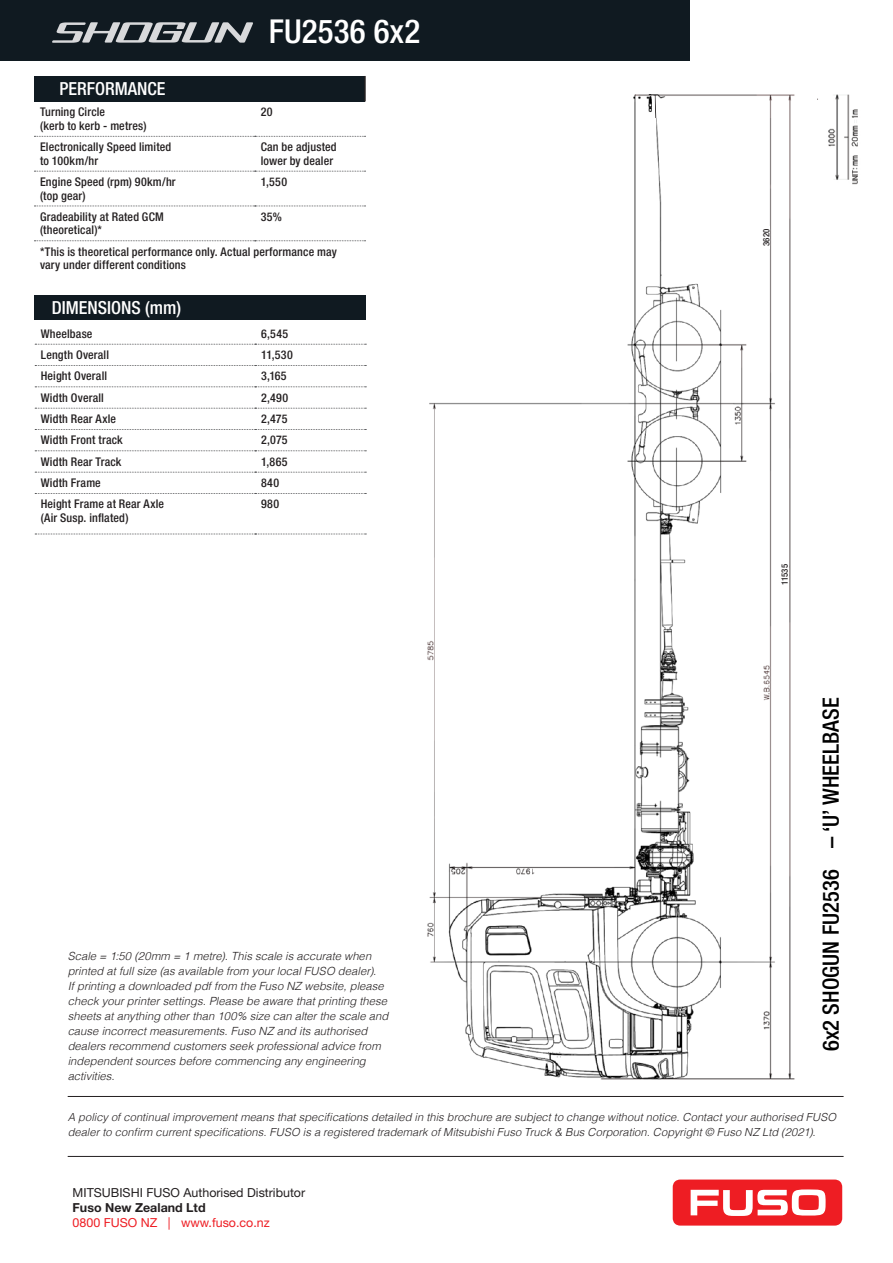
<style>
.page{position:relative;width:893px;height:1263px;background:#fff}
.page>*{position:absolute;margin:0;border:0;box-sizing:border-box;transform-origin:0 0}
.Spec_Page_Header{font:500 condensed 33px "Helvetica Neue LT Std";letter-spacing:.005em;color:#fff}
.Spec_Page_Cell_Right{font:500 condensed 22.5px "Helvetica Neue LT Std";color:#000}
.Spec_Pages_Cell_Head{font:500 condensed 18px "Helvetica Neue LT Std";color:#fff}
.t1{font:12.45px "Helvetica Neue LT Std";color:#231f20}
.t2{font:12.45px "Helvetica Neue LT Std";color:#ee1d23}
.t3{font:700 12.45px "Helvetica Neue LT Std";color:#231f20}
.Spec_Page_Cell_Left{font:500 condensed 12px/13.5px "Helvetica Neue LT Std";letter-spacing:.015em;color:#231f20}
.Spec_Page_Cell_Right-2{font:500 condensed 12px/13.5px "Helvetica Neue LT Std";letter-spacing:.015em;color:#231f20}
.Ts_and_Cs{font:italic 300 11.25px/15px "Helvetica";letter-spacing:.005em;color:#231f20}
.Ts_and_Cs-2{font:italic 300 11.1px/15px "Helvetica";letter-spacing:.005em;color:#231f20}
.Spec_Page_Disclaimer{font:500 condensed 8.7px "Helvetica Neue LT Std";letter-spacing:.03em;color:#231f20}
</style>
<div class="page">
<img style="left:427px;top:118px;width:368px;height:962px">
<img style="left:828px;top:94px;width:30px;height:91px">
<img style="left:633px;top:94px;width:162px;height:24px">
<svg style="left:652px;top:94px;width:4px;height:26px"></svg>
<div style="left:781px;top:563px;width:7px;height:23px;background:#fff"></div>
<div style="left:763px;top:226px;width:7px;height:22px;background:#fff"></div>
<svg style="left:35px;top:344px;width:331px;height:1px"></svg>
<svg style="left:35px;top:365px;width:331px;height:1px"></svg>
<svg style="left:35px;top:386px;width:331px;height:1px"></svg>
<svg style="left:35px;top:408px;width:331px;height:1px"></svg>
<svg style="left:35px;top:429px;width:331px;height:1px"></svg>
<svg style="left:35px;top:450px;width:331px;height:1px"></svg>
<svg style="left:35px;top:472px;width:331px;height:1px"></svg>
<svg style="left:35px;top:493px;width:331px;height:1px"></svg>
<svg style="left:35px;top:534px;width:331px;height:1px"></svg>
<div style="left:34px;top:295px;width:332px;height:25px;background:#101a21"></div>
<hr style="left:68px;top:1156px;width:776px;height:1px;background:#231f20">
<hr style="left:68px;top:1096px;width:776px;height:1px;background:#231f20">
<div style="left:34px;top:76px;width:331px;height:25px;background:#101a21"></div>
<hr style="left:364px;top:76px;width:2px;height:25px;background:#231f20">
<svg style="left:34px;top:171px;width:332px;height:1px"></svg>
<svg style="left:34px;top:206px;width:332px;height:1px"></svg>
<svg style="left:34px;top:136px;width:332px;height:1px"></svg>
<svg style="left:34px;top:240px;width:332px;height:1px"></svg>
<div style="left:0;top:0;width:690px;height:60px;background:#101a21"></div>
<svg style="left:52px;top:22px;width:201px;height:21px"></svg>
<svg style="left:672px;top:1179px;width:171px;height:47px"></svg>
<p class="Spec_Page_Header" style="left:269px;top:11px;width:153px">FU2536 6x2</p>
<p class="Spec_Pages_Cell_Head" style="left:60px;top:78px;width:108px">PERFORMANCE</p>
<p class="Spec_Page_Cell_Left" style="left:40px;top:105px;width:108px">Turning Circle<br>(kerb to kerb - metres)</p>
<p class="Spec_Page_Cell_Right-2" style="left:261px;top:105px;width:13px">20</p>
<p class="Spec_Page_Cell_Left" style="left:40px;top:140px;width:133px">Electronically Speed limited to 100km/hr</p>
<p class="Spec_Page_Cell_Right-2" style="left:261px;top:140px;width:77px">Can be adjusted lower by dealer</p>
<p class="Spec_Page_Cell_Left" style="left:40px;top:175px;width:137px">Engine Speed (rpm) 90km/hr (top gear)</p>
<p class="Spec_Page_Cell_Right-2" style="left:261px;top:175px;width:28px">1,550</p>
<p class="Spec_Page_Cell_Left" style="left:40px;top:210px;width:125px">Gradeability at Rated GCM</p>
<p class="Spec_Page_Cell_Left" style="left:40px;top:223px;width:63px">(theoretical)*</p>
<p class="Spec_Page_Cell_Right-2" style="left:261px;top:210px;width:23px">35%</p>
<p class="Spec_Page_Cell_Right-2" style="left:40px;top:245px;width:298px">*This is theoretical performance only. Actual performance may vary under different conditions</p>
<p class="Spec_Pages_Cell_Head" style="left:52px;top:297px;width:131px">DIMENSIONS (mm)</p>
<p class="Spec_Page_Cell_Left" style="left:41px;top:327px;width:53px">Wheelbase</p>
<p class="Spec_Page_Cell_Right-2" style="left:261px;top:327px;width:29px">6,545</p>
<p class="Spec_Page_Cell_Left" style="left:41px;top:348px;width:70px">Length Overall</p>
<p class="Spec_Page_Cell_Right-2" style="left:261px;top:348px;width:33px">11,530</p>
<p class="Spec_Page_Cell_Left" style="left:41px;top:369px;width:68px">Height Overall</p>
<p class="Spec_Page_Cell_Right-2" style="left:261px;top:369px;width:27px">3,165</p>
<p class="Spec_Page_Cell_Left" style="left:41px;top:391px;width:65px">Width Overall</p>
<p class="Spec_Page_Cell_Right-2" style="left:261px;top:391px;width:29px">2,490</p>
<p class="Spec_Page_Cell_Left" style="left:41px;top:412px;width:77px">Width Rear Axle</p>
<p class="Spec_Page_Cell_Right-2" style="left:261px;top:412px;width:28px">2,475</p>
<p class="Spec_Page_Cell_Left" style="left:41px;top:433px;width:84px">Width Front track</p>
<p class="Spec_Page_Cell_Right-2" style="left:261px;top:433px;width:28px">2,075</p>
<p class="Spec_Page_Cell_Left" style="left:41px;top:455px;width:82px">Width Rear Track</p>
<p class="Spec_Page_Cell_Right-2" style="left:261px;top:455px;width:28px">1,865</p>
<p class="Spec_Page_Cell_Left" style="left:41px;top:476px;width:62px">Width Frame</p>
<p class="Spec_Page_Cell_Right-2" style="left:261px;top:476px;width:20px">840</p>
<p class="Spec_Page_Cell_Left" style="left:41px;top:497px;width:125px">Height Frame at Rear Axle</p>
<p class="Spec_Page_Cell_Right-2" style="left:41px;top:511px;width:89px">(Air Susp. inflated)</p>
<p class="Spec_Page_Cell_Right-2" style="left:261px;top:497px;width:19px">980</p>
<p class="Spec_Page_Disclaimer" style="left:761px;top:246px;width:19px;rotate:-90deg">3620</p>
<p class="Spec_Page_Disclaimer" style="left:779px;top:585px;width:23px;rotate:-90deg">11535</p>
<p class="Spec_Page_Cell_Right" style="left:817px;top:1051px;width:355px;rotate:-90deg">6x2 SHOGUN FU2536 – ‘U’ WHEELBASE</p>
<p class="Ts_and_Cs" style="left:68px;top:948px;width:322px">Scale = 1:50 (20mm = 1 metre). This scale is accurate when printed at full size (as available from your local FUSO dealer).<br>If printing a downloaded pdf from the Fuso NZ website, please check your printer settings. Please be aware that printing these sheets at anything other than 100% size can alter the scale and cause incorrect measurements. Fuso NZ and its authorised dealers recommend customers seek professional advice from independent sources before commencing any engineering activities.</p>
<p class="Ts_and_Cs-2" style="left:68px;top:1109px;width:770px">A policy of continual improvement means that specifications detailed in this brochure are subject to change without notice. Contact your authorised FUSO dealer to confirm current specifications. FUSO is a registered trademark of Mitsubishi Fuso Truck &amp; Bus Corporation. Copyright © Fuso NZ Ltd (2021).</p>
<p class="t1" style="left:73px;top:1185px;width:234px">MITSUBISHI FUSO Authorised Distributor</p>
<p class="t3" style="left:73px;top:1200px;width:135px">Fuso New Zealand Ltd</p>
<p class="t2" style="left:73px;top:1215px;width:199px">0800 FUSO NZ | www.fuso.co.nz</p>
</div>
